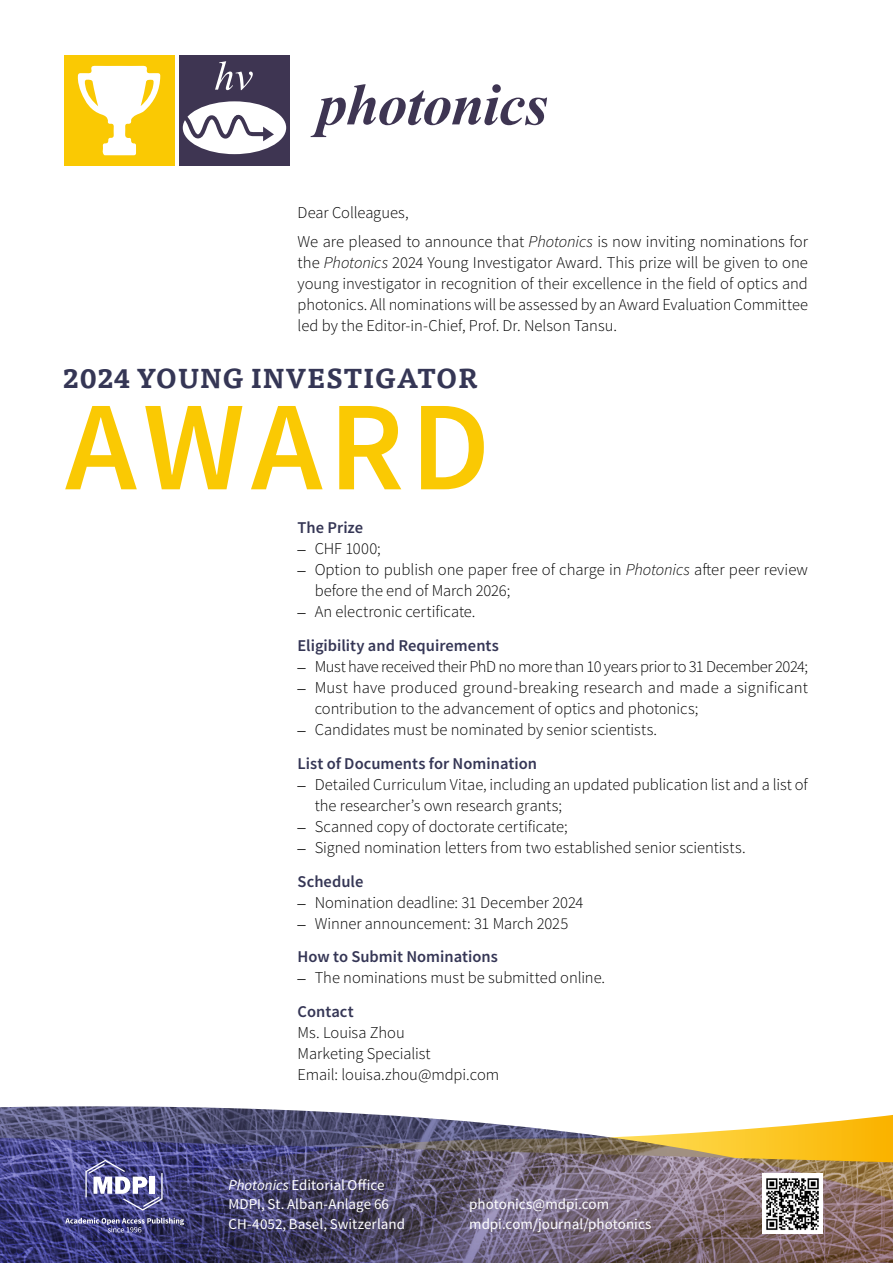
<style>
.page{position:relative;width:893px;height:1263px;background:#fff}
.page>*{position:absolute;margin:0;border:0;box-sizing:border-box;transform-origin:0 0}
.t1{font:600 127.35px "Source Sans Pro";letter-spacing:.05em;color:#fac903}
.t2{font:700 27px "Tisa Pro";letter-spacing:.015em;color:#353655}
.t3{font:300 16.5px/21px "Source Sans Pro";letter-spacing:-.005em;color:#000}
.t4{font:300 16.5px "Source Sans Pro";letter-spacing:-.025em;color:#000}
.t5{font:600 16.5px/33.8px "Source Sans Pro";color:#353655}
.t6{font:15px/19.5px "Source Sans Pro";color:#fff}
.s1{font-style:italic}
.s2{font-family:"Adobe Garamond Pro";font-weight:400}
.s3{font-family:"Adobe Garamond Pro";font-weight:400;color:#000}
.s4{font-weight:300;color:#000}
.s5{font-weight:600;color:#353655}
</style>
<div class="page">
<img style="left:0;top:1106px;width:348px;height:7px">
<img style="left:0;top:1113px;width:893px;height:150px">
<svg style="left:85px;top:1160px;width:78px;height:50px"></svg>
<svg style="left:65px;top:1217px;width:119px;height:15px;background:#5c5c8c"></svg>
<div style="left:64px;top:55px;width:110px;height:111px;background:#fac903"></div>
<svg style="left:78px;top:66px;width:82px;height:89px"></svg>
<div style="left:179px;top:55px;width:111px;height:111px;background:#3e3552"></div>
<svg style="left:215px;top:61px;width:38px;height:29px"></svg>
<div style="left:183px;top:101px;width:103px;height:53px;background:#fff;border-radius:50%"></div>
<svg style="left:183px;top:115px;width:91px;height:26px"></svg>
<svg style="left:310px;top:84px;width:237px;height:53px"></svg>
<div style="left:762px;top:1173px;width:61px;height:61px;background:#fff"></div>
<img style="left:766px;top:1178px;width:53px;height:52px">
<p class="t3" style="left:298px;top:198px;width:512px;line-height:29.5px">Dear Colleagues,<br>We are pleased to announce that <span class="s1">Photonics</span> is now inviting nominations for</p>
<p class="t3" style="left:298px;top:252px;width:512px;text-align:justify">the <span class="s1">Photonics</span> 2024 Young Investigator Award. This prize will be given to one young investigator in recognition of their excellence in the field of optics and photonics. All nominations will be assessed by an Award Evaluation Committee led by the Editor-in-Chief, Prof. Dr. Nelson Tansu.</p>
<h2 class="t2" style="left:63px;top:356px;width:417px">2024 YOUNG INVESTIGATOR</h2>
<h1 class="t1" style="left:65px;top:363px;width:426px">AWARD</h1>
<p class="t5" style="left:298px;top:511px;width:67px">The Prize</p>
<p class="t3" style="left:298px;top:538px;width:85px"><span class="s2">–</span> CHF 1000;</p>
<p class="t3" style="left:315px;top:559px;width:495px;text-indent:-17px"><span class="s2">–</span> Option to publish one paper free of charge in <span class="s1">Photonics</span> after peer review before the end of March 2026;</p>
<p class="t5" style="left:298px;top:595px;width:203px"><span class="s3">–</span> <span class="s4">An electronic certificate.<br></span>Eligibility and Requirements</p>
<p class="t4" style="left:298px;top:656px;width:512px"><span class="s2">–</span> Must have received their PhD no more than 10 years prior to 31 December 2024;</p>
<p class="t3" style="left:315px;top:677px;width:495px;text-indent:-17px"><span class="s2">–</span> Must have produced ground-breaking research and made a significant contribution to the advancement of optics and photonics;</p>
<p class="t3" style="left:298px;top:713px;width:361px;line-height:33.8px"><span class="s2">–</span> Candidates must be nominated by senior scientists.<br><span class="s5">List of Documents for Nomination</span></p>
<p class="t3" style="left:315px;top:774px;width:495px;text-indent:-17px"><span class="s2">–</span> Detailed Curriculum Vitae, including an updated publication list and a list of the researcher’s own research grants;</p>
<p class="t3" style="left:298px;top:816px;width:272px"><span class="s2">–</span> Scanned copy of doctorate certificate;</p>
<p class="t3" style="left:298px;top:830px;width:449px;line-height:33.8px"><span class="s2">–</span> Signed nomination letters from two established senior scientists.<br><span class="s5">Schedule</span></p>
<p class="t3" style="left:298px;top:891px;width:287px"><span class="s2">–</span> Nomination deadline: 31 December 2024</p>
<p class="t3" style="left:298px;top:906px;width:272px;line-height:33.8px"><span class="s2">–</span> Winner announcement: 31 March 2025<br><span class="s5">How to Submit Nominations</span></p>
<p class="t3" style="left:298px;top:961px;width:309px;line-height:33.8px"><span class="s2">–</span> The nominations must be submitted online.<br><span class="s5">Contact</span></p>
<p class="t3" style="left:298px;top:1022px;width:203px">Ms. Louisa Zhou<br>Marketing Specialist<br>Email: louisa.zhou@mdpi.com</p>
<p class="t6" style="left:229px;top:1175px;width:178px"><span class="s1">Photonics</span> Editorial Office<br>MDPI, St. Alban-Anlage 66<br>CH-4052, Basel, Switzerland</p>
<p class="t6" style="left:469px;top:1195px;width:184px">photonics@mdpi.com mdpi.com/journal/photonics</p>
</div>
